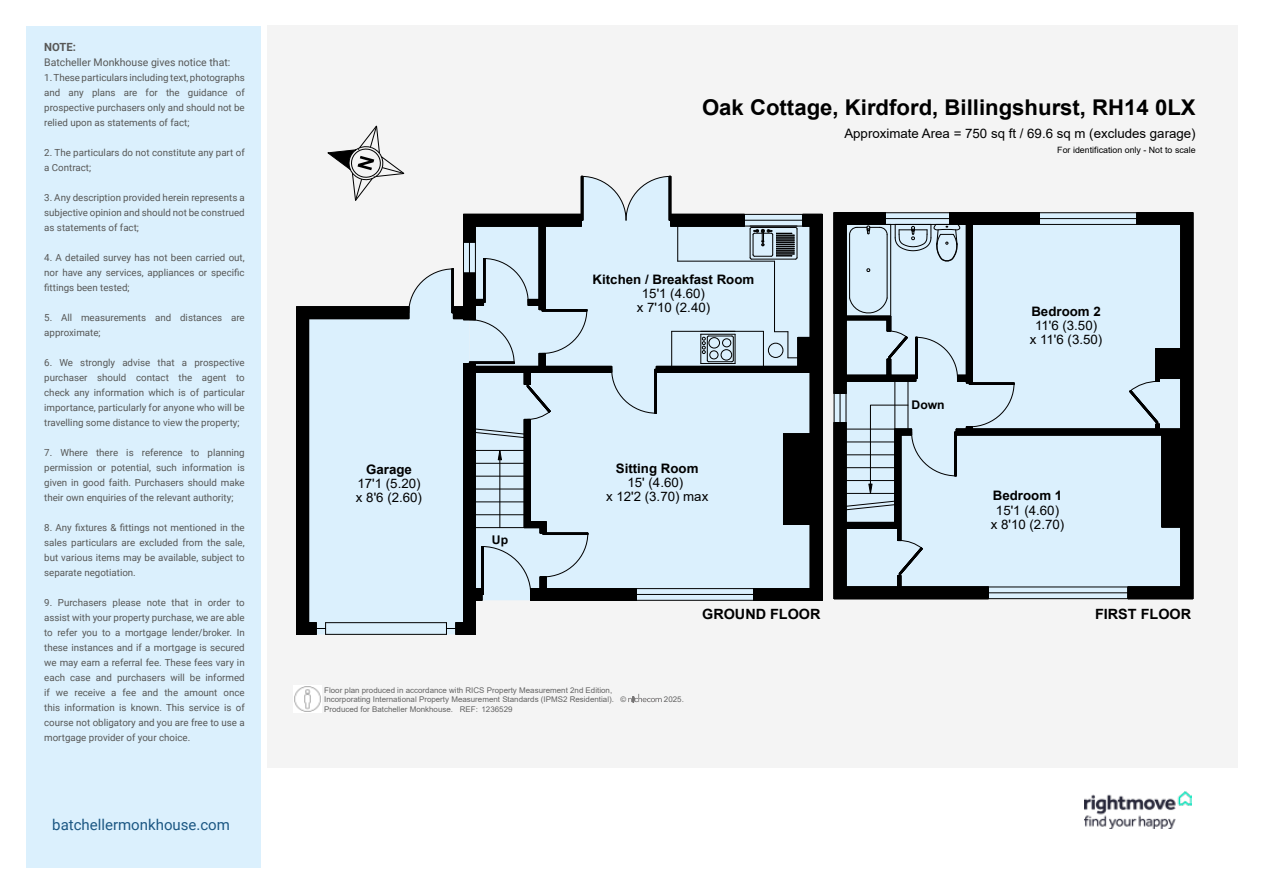
<style>
.page{position:relative;width:1263px;height:893px;background:#fff}
.page>*{position:absolute;margin:0;border:0;box-sizing:border-box;transform-origin:0 0}
.t1{font:700 21.75px "Arial";color:#000}
.t2{font:15px "Roboto";color:#1b5783}
.t3{font:700 14.1px "Arial";color:#000}
.t4{font:13.05px/14.1px "Arial";color:#000;text-align:center}
.t5{font:700 13.05px "Arial";color:#000}
.t6{font:700 12px "Arial";color:#000}
.t7{font:700 11.25px "Roboto";color:#575756}
.t8{font:10.5px "Roboto";color:#575756}
.t9{font:9.75px/15px "Roboto";color:#575756;text-align:justify}
.t10{font:8.7px "Arial";color:#000}
.t11{font:7.8px/9.4px "Arial";color:rgb(0 0 0/.6)}
.s1{font-size:7.65px}
</style>
<div class="page">
<div style="left:26px;top:26px;width:235px;height:842px;background:#dbf0fd"></div>
<div style="left:267px;top:26px;width:970px;height:742px;background:#f4f4f4"></div>
<svg style="left:628px;top:694px;width:34px;height:8px"></svg>
<img style="left:293px;top:686px;width:28px;height:27px">
<hr style="left:822px;top:214px;width:1px;height:386px;background:#000">
<div style="left:810px;top:214px;width:12px;height:387px;background:#000"></div>
<svg style="left:296px;top:126px;width:514px;height:509px"></svg>
<svg style="left:1040px;top:212px;width:153px;height:387px;background:#b4c5d0"></svg>
<svg style="left:834px;top:212px;width:206px;height:387px;background:#b2c3cd"></svg>
<img style="left:1085px;top:792px;width:107px;height:36px">
<p class="t7" style="left:44px;top:39px;width:33px">NOTE:</p>
<p class="t8" style="left:44px;top:55px;width:188px">Batcheller Monkhouse gives notice that:</p>
<p class="t9" style="left:44px;top:70px;width:202px">1. These particulars including text, photographs and any plans are for the guidance of prospective purchasers only and should not be relied upon as statements of fact;</p>
<p class="t9" style="left:44px;top:145px;width:202px">2. The particulars do not constitute any part of a Contract;</p>
<p class="t9" style="left:44px;top:190px;width:202px">3. Any description provided herein represents a subjective opinion and should not be construed as statements of fact;</p>
<p class="t9" style="left:44px;top:250px;width:202px">4. A detailed survey has not been carried out, nor have any services, appliances or specific fittings been tested;</p>
<p class="t9" style="left:44px;top:309px;width:202px">5. All measurements and distances are approximate;</p>
<p class="t9" style="left:44px;top:354px;width:202px">6. We strongly advise that a prospective purchaser should contact the agent to check any information which is of particular importance, particularly for anyone who will be travelling some distance to view the property;</p>
<p class="t9" style="left:44px;top:444px;width:202px">7. Where there is reference to planning permission or potential, such information is given in good faith. Purchasers should make their own enquiries of the relevant authority;</p>
<p class="t9" style="left:44px;top:519px;width:202px">8. Any fixtures &amp; fittings not mentioned in the sales particulars are excluded from the sale, but various items may be available, subject to separate negotiation.</p>
<p class="t9" style="left:44px;top:594px;width:202px">9. Purchasers please note that in order to assist with your property purchase, we are able to refer you to a mortgage lender/broker. In these instances and if a mortgage is secured we may earn a referral fee. These fees vary in each case and purchasers will be informed if we receive a fee and the amount once this information is known. This service is of course not obligatory and you are free to use a mortgage provider of your choice.</p>
<h2 class="t2" style="left:52px;top:814px;width:179px">batchellermonkhouse.com</h2>
<h1 class="t1" style="left:702px;top:92px;width:495px">Oak Cottage, Kirdford, Billingshurst, RH14 0LX</h1>
<h3 class="t5" style="left:366px;top:460px;width:47px">Garage</h3>
<h3 class="t4" style="left:356px;top:476px;width:68px;text-align:left">17'1 (5.20) x 8'6 (2.60)</h3>
<p class="t6" style="left:492px;top:531px;width:18px">Up</p>
<h3 class="t5" style="left:593px;top:270px;width:163px">Kitchen / Breakfast Room</h3>
<h3 class="t4" style="left:637px;top:286px;width:75px">15'1 (4.60)<br>x 7'10 (2.40)</h3>
<h3 class="t5" style="left:616px;top:459px;width:84px">Sitting Room</h3>
<h3 class="t4" style="left:606px;top:475px;width:104px">15' (4.60)<br>x 12'2 (3.70) max</h3>
<h3 class="t4" style="left:844px;top:126px;width:353px">Approximate Area = 750 sq ft / 69.6 sq m (excludes garage)</h3>
<p class="t10" style="left:1057px;top:144px;width:140px">For identification only - Not to scale</p>
<p class="t6" style="left:911px;top:396px;width:35px">Down</p>
<h3 class="t5" style="left:1031px;top:302px;width:71px">Bedroom 2</h3>
<h3 class="t4" style="left:1030px;top:318px;width:74px">11'6 (3.50)<br>x 11'6 (3.50)</h3>
<h3 class="t5" style="left:993px;top:487px;width:71px">Bedroom 1</h3>
<h3 class="t4" style="left:991px;top:503px;width:75px">15'1 (4.60)<br>x 8'10 (2.70)</h3>
<h3 class="t3" style="left:702px;top:604px;width:120px">GROUND FLOOR</h3>
<h3 class="t3" style="left:1095px;top:604px;width:98px">FIRST FLOOR</h3>
<p class="t11" style="left:324px;top:685px;width:304px">Floor plan produced in accordance with RICS Property Measurement 2nd Edition,<br>Incorporating International Property Measurement Standards (IPMS2 Residential). <span class="s1">©</span></p>
<p class="t11" style="left:664px;top:695px;width:21px">2025.</p>
<p class="t11" style="left:324px;top:704px;width:155px">Produced for Batcheller Monkhouse. REF:</p>
<p class="t11" style="left:481px;top:704px;width:33px">1236529</p>
</div>
